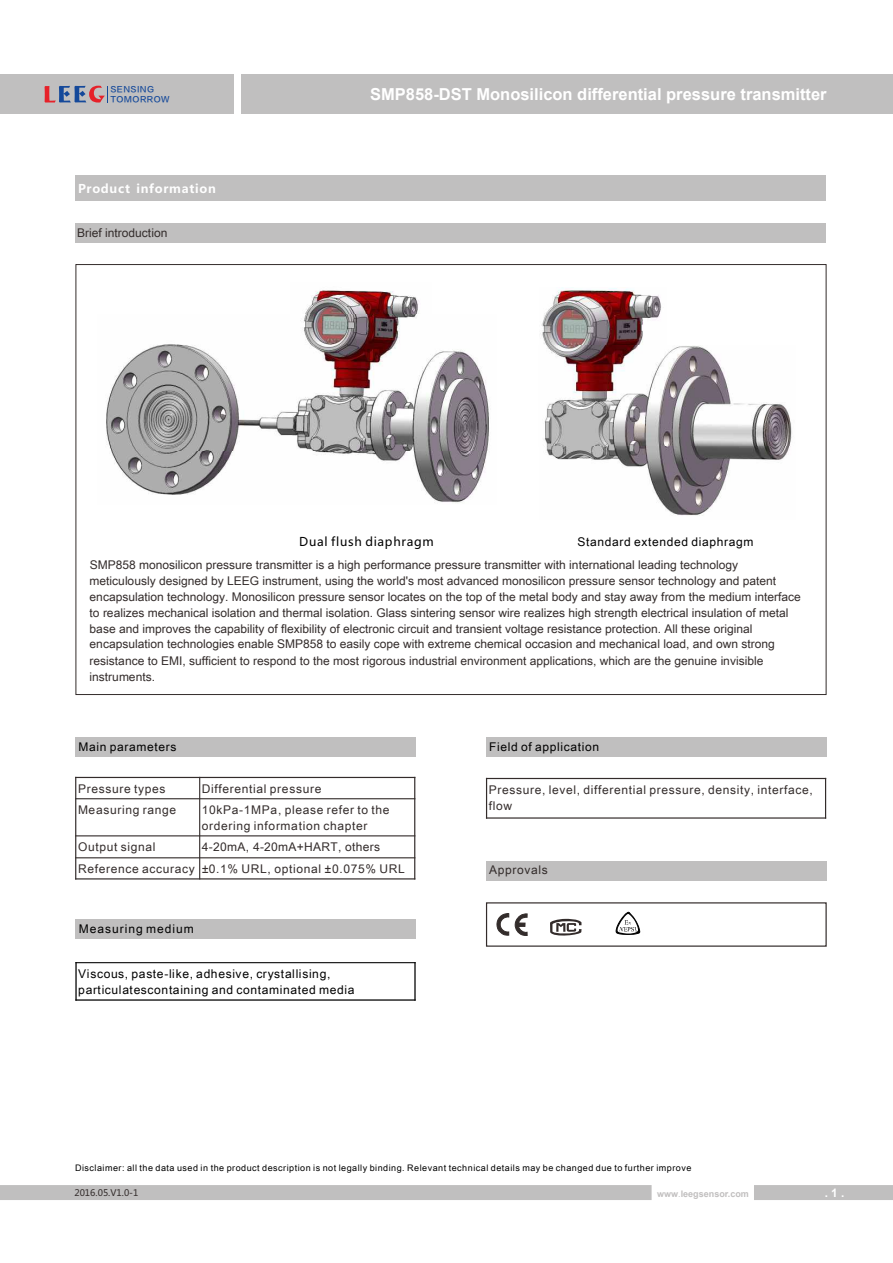
<style>
.page{position:relative;width:893px;height:1263px;background:#fff}
.page>*{position:absolute;margin:0;border:0;box-sizing:border-box;transform-origin:0 0}
.t1{font:700 16.5px "Arial";color:#fff}
.t2{font:12px/15.9px "Arial Unicode MS";color:#332c2b}
.t3{font:12px/16px "Arial Unicode MS";letter-spacing:.055em;color:#332c2b}
.t4{font:12px/16.2px "Arial Unicode MS";letter-spacing:.055em;color:#000}
.t5{font:12px "Microsoft Ya Hei";letter-spacing:.06em;color:#000}
.t6{font:700 12px "Microsoft Ya Hei";letter-spacing:.06em;color:#fefefe}
.t7{font:12px "Arial Unicode MS";letter-spacing:.085em;color:#000}
.t8{font:700 11.7px "Arial";color:#fefefe}
.t9{font:9px "Arial Unicode MS";letter-spacing:.055em;color:#000}
.t10{font:700 9px "Arial";color:#c1bfbf}
.t11{font:9px "Microsoft Ya Hei";color:#332c2b}
.t12{font:7.95px/9.3px "FZLTZHJW GB1 0";letter-spacing:.055em;color:#15499a}
.s1{font-family:"Arial Unicode MS";font-weight:400}
</style>
<div class="page">
<div style="left:75px;top:176px;width:751px;height:25px;background:#c0bfbf"></div>
<div style="left:75px;top:224px;width:751px;height:19px;background:#c0bfbf"></div>
<div style="left:486px;top:861px;width:340px;height:19px;background:#c0bfbf"></div>
<div style="left:0;top:74px;width:234px;height:40px;background:#c0bfbf"></div>
<div style="left:241px;top:74px;width:652px;height:40px;background:#c0bfbf"></div>
<svg style="left:0;top:1185px;width:893px;height:15px;background:#c7c6c6"></svg>
<div style="left:75px;top:737px;width:340px;height:19px;background:#c0bfbf"></div>
<div style="left:75px;top:919px;width:340px;height:19px;background:#c0bfbf"></div>
<div style="left:486px;top:737px;width:340px;height:19px;background:#c0bfbf"></div>
<hr style="left:75px;top:777px;width:1px;height:102px;background:#332c2b">
<hr style="left:199px;top:777px;width:1px;height:102px;background:#332c2b">
<hr style="left:414px;top:777px;width:1px;height:102px;background:#332c2b">
<hr style="left:75px;top:878px;width:340px;height:1px;background:#332c2b">
<hr style="left:75px;top:857px;width:340px;height:1px;background:#332c2b">
<hr style="left:75px;top:835px;width:340px;height:1px;background:#332c2b">
<hr style="left:75px;top:798px;width:340px;height:1px;background:#332c2b">
<hr style="left:75px;top:777px;width:340px;height:1px;background:#332c2b">
<div style="left:486px;top:902px;width:341px;height:45px;border:1px solid #332c2b"></div>
<svg style="left:515px;top:913px;width:12px;height:23px"></svg>
<svg style="left:496px;top:913px;width:13px;height:22px"></svg>
<svg style="left:550px;top:919px;width:31px;height:17px"></svg>
<img style="left:540px;top:287px;width:121px;height:59px">
<img style="left:543px;top:346px;width:249px;height:170px">
<img style="left:305px;top:290px;width:114px;height:24px">
<img style="left:106px;top:314px;width:383px;height:189px">
<svg style="left:45px;top:86px;width:63px;height:17px"></svg>
<hr style="left:486px;top:778px;width:1px;height:41px;background:#332c2b">
<hr style="left:825px;top:778px;width:1px;height:41px;background:#332c2b">
<hr style="left:486px;top:817px;width:340px;height:2px;background:#332c2b">
<hr style="left:486px;top:778px;width:340px;height:1px;background:#332c2b">
<svg style="left:616px;top:912px;width:25px;height:23px"></svg>
<svg style="left:75px;top:962px;width:341px;height:39px"></svg>
<p class="t12" style="left:110px;top:85px;width:61px">SENSING<br>TOMORROW</p>
<p class="t6" style="left:78px;top:183px;width:139px">Product information</p>
<p class="t2" style="left:77px;top:225px;width:92px">Brief introduction</p>
<h1 class="t1" style="left:370px;top:83px;width:458px">SMP858-DST Monosilicon differential pressure transmitter</h1>
<p class="t5" style="left:299px;top:536px;width:136px">Dual flush diaphragm</p>
<p class="t4" style="left:577px;top:533px;width:178px">Standard extended diaphragm</p>
<p class="t2" style="left:90px;top:556px;width:712px">SMP858 monosilicon pressure transmitter is a high performance pressure transmitter with international leading technology meticulously designed by LEEG instrument, using the world's most advanced monosilicon pressure sensor technology and patent encapsulation technology. Monosilicon pressure sensor locates on the top of the metal body and stay away from the medium interface to realizes mechanical isolation and thermal isolation. Glass sintering sensor wire realizes high strength electrical insulation of metal base and improves the capability of flexibility of electronic circuit and transient voltage resistance protection. All these original encapsulation technologies enable SMP858 to easily cope with extreme chemical occasion and mechanical load, and own strong</p>
<p class="t2" style="left:90px;top:652px;width:675px">resistance to EMI, sufficient to respond to the most rigorous industrial environment applications, which are the genuine invisible instruments.</p>
<p class="t4" style="left:79px;top:738px;width:100px">Main parameters</p>
<p class="t3" style="left:78px;top:780px;width:89px">Pressure types</p>
<p class="t3" style="left:202px;top:780px;width:121px">Differential pressure</p>
<p class="t3" style="left:78px;top:801px;width:100px">Measuring range</p>
<p class="t3" style="left:202px;top:801px;width:189px">10kPa-1MPa, please refer to the ordering information chapter</p>
<p class="t3" style="left:78px;top:838px;width:79px">Output signal</p>
<p class="t3" style="left:78px;top:836px;width:328px;line-height:21.5px;text-indent:124px">4-20mA, 4-20mA+HART, others<br>Reference accuracy ±0.1% URL, optional ±0.075% URL</p>
<p class="t7" style="left:79px;top:920px;width:117px">Measuring medium</p>
<p class="t4" style="left:78px;top:965px;width:278px">Viscous, paste-like, adhesive, crystallising, particulatescontaining and contaminated media</p>
<p class="t4" style="left:489px;top:738px;width:112px">Field of application</p>
<p class="t3" style="left:489px;top:781px;width:326px">Pressure, level, differential pressure, density, interface, flow</p>
<p class="t3" style="left:489px;top:861px;width:60px">Approvals</p>
<p class="t9" style="left:75px;top:1161px;width:618px">Disclaimer: all the data used in the product description is not legally binding. Relevant technical details may be changed due to further improve</p>
<p class="t10" style="left:657px;top:1188px;width:93px">www<span class="s1">.</span>leegsensor.com</p>
<p class="t11" style="left:74px;top:1189px;width:66px">2016.05.V1.0-1</p>
<p class="t8" style="left:825px;top:1185px;width:21px">. 1 .</p>
</div>
